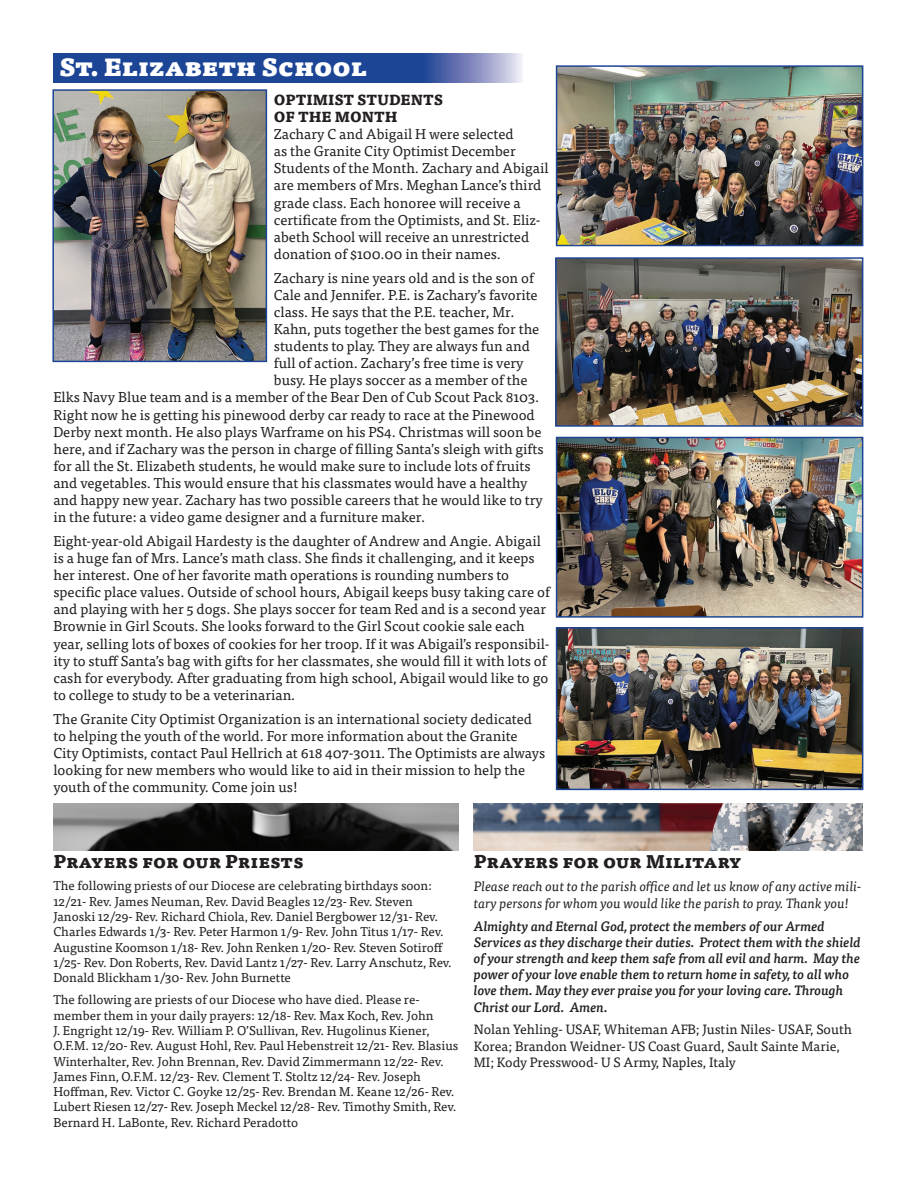
<style>
.page{position:relative;width:918px;height:1188px;background:#fff}
.page>*{position:absolute;margin:0;border:0;box-sizing:border-box;transform-origin:0 0}
.t1{font:900 24px "Tisa Pro";color:#fff}
.t2{font:800 18px "Tisa Pro";color:#231f20}
.t3{font:14.25px/17.1px "Tisa Pro";color:#231f20}
.t4{font:italic 500 13.5px/16.2px "Tisa Pro";color:#231f20}
.t5{font:13.5px/16.2px "Tisa Pro";color:#231f20}
.t6{font:italic 13.5px/16.2px "Tisa Pro";color:#231f20}
.t7{font:12.75px/15.3px "Tisa Pro";color:#231f20}
.s1{font-weight:800}
</style>
<div class="page">
<img style="left:474px;top:803px;width:389px;height:48px">
<img style="left:53px;top:803px;width:405px;height:48px">
<svg style="left:53px;top:54px;width:469px;height:28px;background:#32549f"></svg>
<img style="left:55px;top:92px;width:209px;height:267px">
<div style="left:52px;top:89px;width:215px;height:273px;border:2px solid #1c4596"></div>
<img style="left:559px;top:440px;width:301px;height:175px">
<div style="left:556px;top:437px;width:307px;height:181px;border:2px solid #1c4596"></div>
<img style="left:558px;top:260px;width:302px;height:164px">
<div style="left:555px;top:257px;width:308px;height:170px;border:2px solid #1c4596"></div>
<img style="left:559px;top:630px;width:301px;height:157px">
<div style="left:556px;top:627px;width:307px;height:163px;border:2px solid #1c4596"></div>
<img style="left:559px;top:68px;width:301px;height:175px">
<div style="left:556px;top:65px;width:307px;height:181px;border:2px solid #1c4596"></div>
<p class="t1" style="left:59px;top:46px;width:309px">St. Elizabeth School</p>
<p class="t3" style="left:274px;top:91px;width:276px"><span class="s1">OPTIMIST STUDENTS<br>OF THE MONTH<br></span>Zachary C and Abigail H were selected<br>as the Granite City Optimist December Students of the Month. Zachary and Abigail are members of Mrs. Meghan Lance’s third grade class. Each honoree will receive a certificate from the Optimists, and St. Eliz&shy;abeth School will receive an unrestricted donation of $100.00 in their names.</p>
<p class="t3" style="left:274px;top:268px;width:261px">Zachary is nine years old and is the son of</p>
<p class="t3" style="left:274px;top:285px;width:265px">Cale and Jennifer. P.E. is Zachary’s favorite</p>
<p class="t3" style="left:274px;top:303px;width:242px">class. He says that the P.E. teacher, Mr.</p>
<p class="t3" style="left:274px;top:320px;width:267px">Kahn, puts together the best games for the</p>
<p class="t3" style="left:274px;top:337px;width:257px">students to play. They are always fun and</p>
<p class="t3" style="left:274px;top:354px;width:251px">full of action. Zachary’s free time is very</p>
<p class="t3" style="left:274px;top:371px;width:255px">busy. He plays soccer as a member of the</p>
<p class="t3" style="left:53px;top:388px;width:487px">Elks Navy Blue team and is a member of the Bear Den of Cub Scout Pack 8103.</p>
<p class="t3" style="left:53px;top:405px;width:483px">Right now he is getting his pinewood derby car ready to race at the Pinewood</p>
<p class="t3" style="left:53px;top:422px;width:490px">Derby next month. He also plays Warframe on his PS4. Christmas will soon be</p>
<p class="t3" style="left:53px;top:439px;width:492px">here, and if Zachary was the person in charge of filling Santa’s sleigh with gifts</p>
<p class="t3" style="left:53px;top:456px;width:479px">for all the St. Elizabeth students, he would make sure to include lots of fruits</p>
<p class="t3" style="left:53px;top:474px;width:476px">and vegetables. This would ensure that his classmates would have a healthy</p>
<p class="t3" style="left:53px;top:491px;width:491px">and happy new year. Zachary has two possible careers that he would like to try</p>
<p class="t3" style="left:53px;top:508px;width:373px">in the future: a video game designer and a furniture maker.</p>
<p class="t3" style="left:53px;top:532px;width:498px">Eight-year-old Abigail Hardesty is the daughter of Andrew and Angie. Abigail is a huge fan of Mrs. Lance’s math class. She finds it challenging, and it keeps her interest. One of her favorite math operations is rounding numbers to specific place values. Outside of school hours, Abigail keeps busy taking care of and playing with her 5 dogs. She plays soccer for team Red and is a second year Brownie in Girl Scouts. She looks forward to the Girl Scout cookie sale each year, selling lots of boxes of cookies for her troop. If it was Abigail’s responsibil&shy;ity to stuff Santa’s bag with gifts for her classmates, she would fill it with lots of cash for everybody. After graduating from high school, Abigail would like to go to college to study to be a veterinarian.</p>
<p class="t3" style="left:53px;top:709px;width:493px">The Granite City Optimist Organization is an international society dedicated to helping the youth of the world. For more information about the Granite City Optimists, contact Paul Hellrich at 618 407-3011. The Optimists are always looking for new members who would like to aid in their mission to help the youth of the community. Come join us!</p>
<p class="t2" style="left:53px;top:847px;width:252px">Prayers for our Priests</p>
<p class="t7" style="left:53px;top:878px;width:400px">The following priests of our Diocese are celebrating birthdays soon:<br>12/21- Rev. James Neuman, Rev. David Beagles 12/23- Rev. Steven Janoski 12/29- Rev. Richard Chiola, Rev. Daniel Bergbower 12/31- Rev.<br>Charles Edwards 1/3- Rev. Peter Harmon 1/9- Rev. John Titus 1/17- Rev.<br>Augustine Koomson 1/18- Rev. John Renken 1/20- Rev. Steven Sotiroff 1/25- Rev. Don Roberts, Rev. David Lantz 1/27- Rev. Larry Anschutz, Rev.<br>Donald Blickham 1/30- Rev. John Burnette</p>
<p class="t7" style="left:53px;top:991px;width:407px">The following are priests of our Diocese who have died. Please re&shy;member them in your daily prayers: 12/18- Rev. Max Koch, Rev. John<br>J. Engright 12/19- Rev. William P. O’Sullivan, Rev. Hugolinus Kiener, O.F.M. 12/20- Rev. August Hohl, Rev. Paul Hebenstreit 12/21- Rev. Blasius Winterhalter, Rev. John Brennan, Rev. David Zimmermann 12/22- Rev.<br>James Finn, O.F.M. 12/23- Rev. Clement T. Stoltz 12/24- Rev. Joseph Hoffman, Rev. Victor C. Goyke 12/25- Rev. Brendan M. Keane 12/26- Rev.<br>Lubert Riesen 12/27- Rev. Joseph Meckel 12/28- Rev. Timothy Smith, Rev.<br>Bernard H. LaBonte, Rev. Richard Peradotto</p>
<p class="t2" style="left:474px;top:847px;width:269px">Prayers for our Military</p>
<p class="t6" style="left:474px;top:878px;width:389px">Please reach out to the parish office and let us know of any active mili&shy;tary persons for whom you would like the parish to pray. Thank you!</p>
<p class="t4" style="left:474px;top:917px;width:389px">Almighty and Eternal God, protect the members of our Armed Services as they discharge their duties. Protect them with the shield of your strength and keep them safe from all evil and harm. May the power of your love enable them to return home in safety, to all who love them. May they ever praise you for your loving care. Through Christ our Lord. Amen.</p>
<p class="t5" style="left:474px;top:1021px;width:380px">Nolan Yehling- USAF, Whiteman AFB; Justin Niles- USAF, South<br>Korea; Brandon Weidner- US Coast Guard, Sault Sainte Marie,<br>MI; Kody Presswood- U S Army, Naples, Italy</p>
</div>
